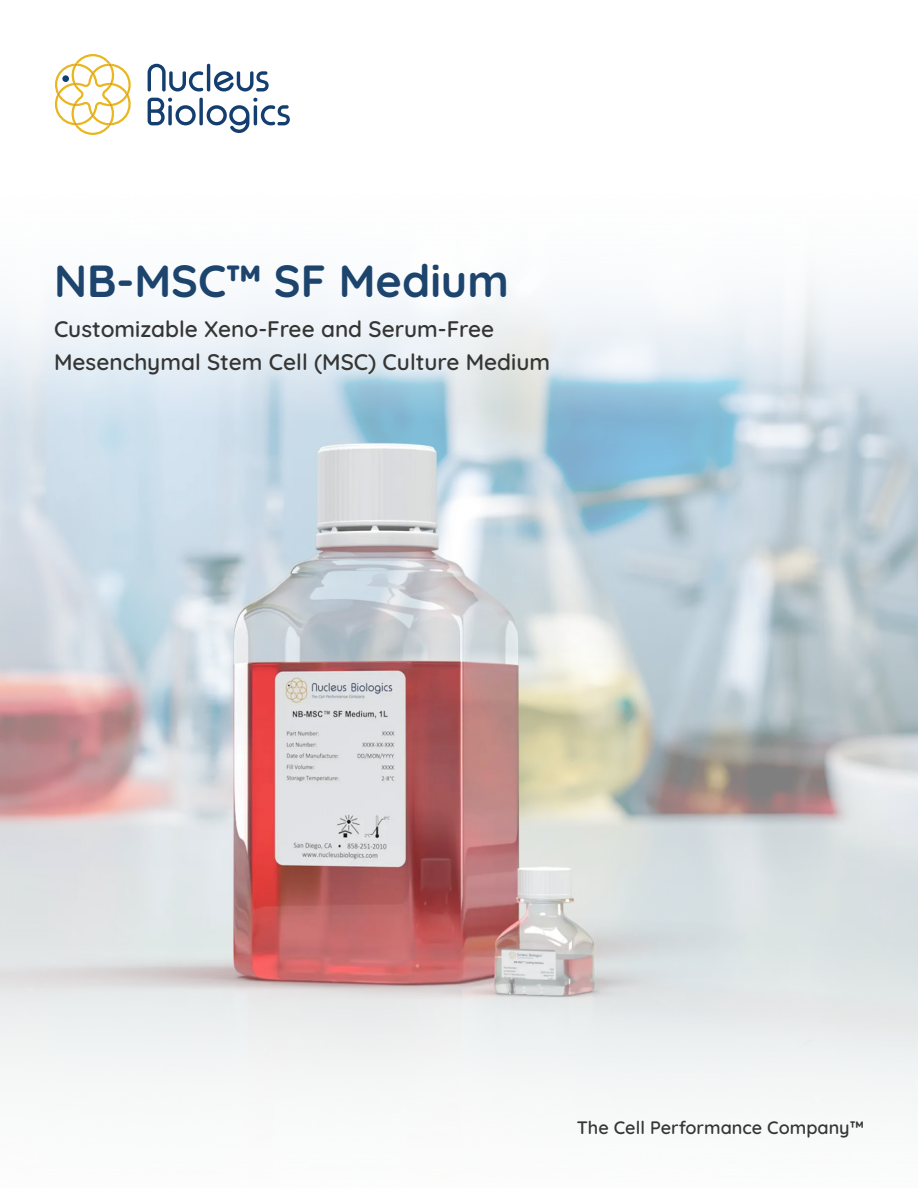
<style>
.page{position:relative;width:918px;height:1188px;background:#fff}
.page>*{position:absolute;margin:0;border:0;box-sizing:border-box;transform-origin:0 0}
.t1{font:700 45px "Quicksand";color:#1d446c}
.t2{font:600 22.5px/33px "Quicksand";color:#353534}
.t3{font:600 18px "Quicksand";color:#353534}
</style>
<div class="page">
<svg style="left:148px;top:64px;width:121px;height:28px"></svg>
<svg style="left:148px;top:98px;width:142px;height:35px"></svg>
<svg style="left:55px;top:54px;width:76px;height:81px"></svg>
<img style="left:0;top:278px;width:918px;height:818px">
<p class="t1" style="left:54px;top:244px;width:456px">NB-MSC™ SF Medium</p>
<p class="t2" style="left:54px;top:310px;width:498px">Customizable Xeno-Free and Serum-Free<br>Mesenchymal Stem Cell (MSC) Culture Medium</p>
<p class="t3" style="left:577px;top:1113px;width:289px">The Cell Performance Company™</p>
</div>
